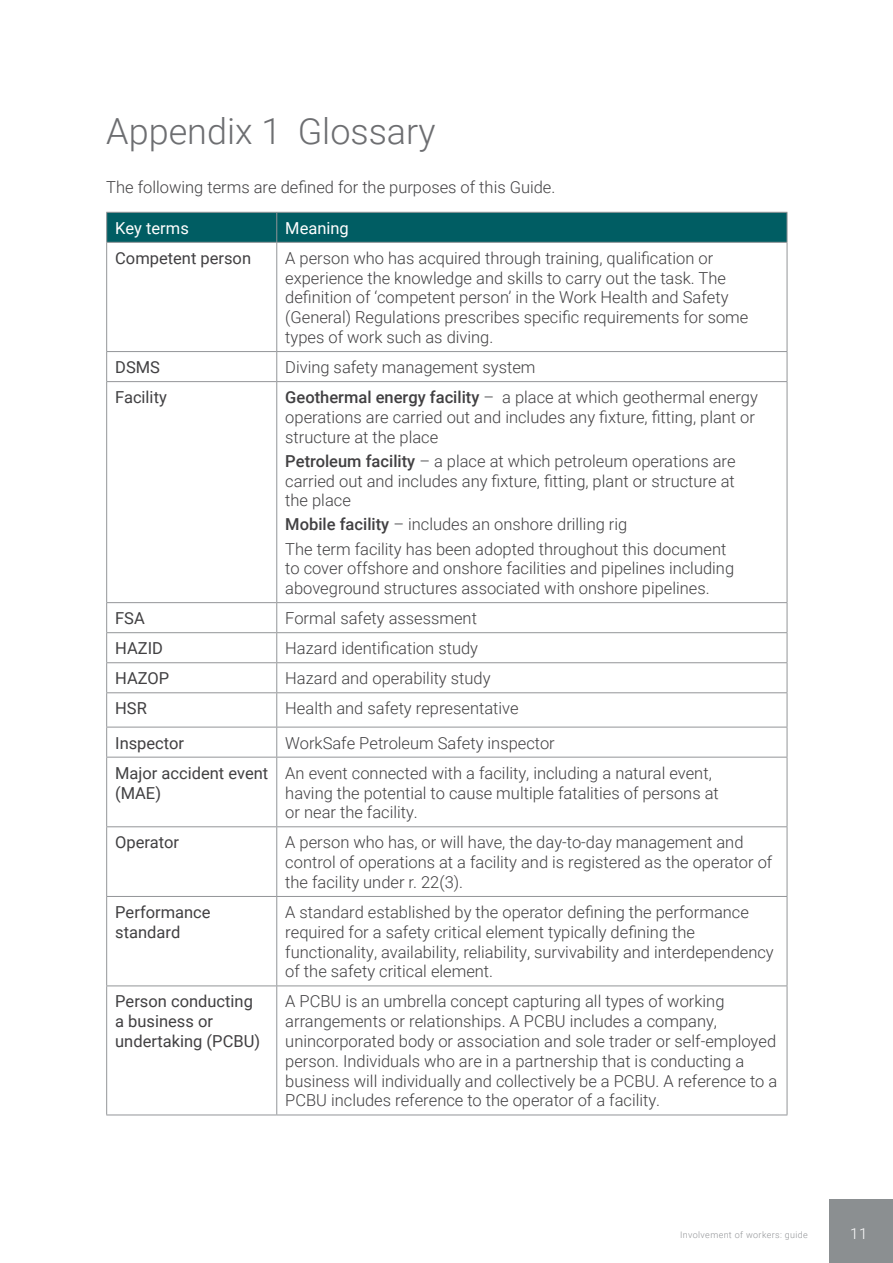
<style>
.page{position:relative;width:893px;height:1263px;background:#fff}
.page>*{position:absolute;margin:0;border:0;box-sizing:border-box;transform-origin:0 0}
.Heading_1{font:300 36px "Roboto";color:#6d6e71}
.Text_no_spacing{font:300 16.5px/19.8px "Roboto";color:#414042}
.Text{font:300 16.5px/19.8px "Roboto";color:#414042}
.Text_no_spacing-2{font:16.5px/19.8px "Roboto";color:#414042}
.Text_no_spacing-3{font:16.5px "Roboto";color:#fff}
.t1{font:300 15px "Roboto";color:#fff}
.t2{font:300 9px "Roboto";letter-spacing:.04em;color:#939598}
.s1{font-weight:500}
</style>
<div class="page">
<div style="left:829px;top:1199px;width:64px;height:64px;background:#8b8f91"></div>
<svg style="left:106px;top:212px;width:682px;height:30px;background:#055f65"></svg>
<hr style="left:106px;top:242px;width:171px;height:1px;background:#939598">
<hr style="left:106px;top:243px;width:1px;height:108px;background:#939598">
<hr style="left:277px;top:242px;width:510px;height:1px;background:#939598">
<hr style="left:276px;top:243px;width:1px;height:108px;background:#939598">
<hr style="left:787px;top:243px;width:1px;height:108px;background:#939598">
<hr style="left:106px;top:351px;width:171px;height:1px;background:#939598">
<svg style="left:106px;top:352px;width:1px;height:29px"></svg>
<hr style="left:277px;top:351px;width:510px;height:1px;background:#939598">
<svg style="left:276px;top:352px;width:1px;height:29px"></svg>
<svg style="left:787px;top:352px;width:1px;height:29px"></svg>
<hr style="left:106px;top:381px;width:171px;height:1px;background:#939598">
<hr style="left:106px;top:382px;width:1px;height:220px;background:#939598">
<hr style="left:277px;top:381px;width:510px;height:1px;background:#939598">
<hr style="left:276px;top:382px;width:1px;height:220px;background:#939598">
<hr style="left:787px;top:382px;width:1px;height:220px;background:#939598">
<hr style="left:106px;top:602px;width:171px;height:1px;background:#939598">
<hr style="left:277px;top:602px;width:510px;height:1px;background:#939598">
<hr style="left:106px;top:632px;width:171px;height:1px;background:#939598">
<hr style="left:277px;top:632px;width:510px;height:1px;background:#939598">
<hr style="left:106px;top:662px;width:171px;height:1px;background:#939598">
<svg style="left:106px;top:603px;width:1px;height:89px"></svg>
<hr style="left:277px;top:662px;width:510px;height:1px;background:#939598">
<svg style="left:276px;top:603px;width:1px;height:89px"></svg>
<svg style="left:787px;top:603px;width:1px;height:89px"></svg>
<hr style="left:106px;top:692px;width:171px;height:1px;background:#939598">
<hr style="left:106px;top:693px;width:1px;height:34px;background:#939598">
<hr style="left:277px;top:692px;width:510px;height:1px;background:#939598">
<hr style="left:276px;top:693px;width:1px;height:34px;background:#939598">
<hr style="left:787px;top:693px;width:1px;height:34px;background:#939598">
<hr style="left:106px;top:727px;width:171px;height:1px;background:#939598">
<hr style="left:106px;top:727px;width:1px;height:30px;background:#939598">
<hr style="left:277px;top:727px;width:510px;height:1px;background:#939598">
<hr style="left:276px;top:727px;width:1px;height:30px;background:#939598">
<hr style="left:787px;top:727px;width:1px;height:30px;background:#939598">
<hr style="left:106px;top:757px;width:171px;height:1px;background:#939598">
<hr style="left:106px;top:757px;width:1px;height:69px;background:#939598">
<hr style="left:277px;top:757px;width:510px;height:1px;background:#939598">
<hr style="left:276px;top:757px;width:1px;height:69px;background:#939598">
<hr style="left:787px;top:757px;width:1px;height:69px;background:#939598">
<hr style="left:106px;top:826px;width:171px;height:1px;background:#939598">
<hr style="left:106px;top:827px;width:1px;height:69px;background:#939598">
<hr style="left:277px;top:826px;width:510px;height:1px;background:#939598">
<hr style="left:276px;top:827px;width:1px;height:69px;background:#939598">
<hr style="left:787px;top:827px;width:1px;height:69px;background:#939598">
<hr style="left:106px;top:896px;width:171px;height:1px;background:#939598">
<hr style="left:106px;top:897px;width:1px;height:88px;background:#939598">
<hr style="left:277px;top:896px;width:510px;height:1px;background:#939598">
<hr style="left:276px;top:897px;width:1px;height:88px;background:#939598">
<hr style="left:787px;top:897px;width:1px;height:88px;background:#939598">
<hr style="left:106px;top:985px;width:171px;height:1px;background:#939598">
<hr style="left:106px;top:986px;width:1px;height:128px;background:#939598">
<hr style="left:277px;top:985px;width:510px;height:1px;background:#939598">
<hr style="left:276px;top:986px;width:1px;height:128px;background:#939598">
<hr style="left:787px;top:986px;width:1px;height:128px;background:#939598">
<hr style="left:106px;top:1114px;width:171px;height:1px;background:#939598">
<hr style="left:277px;top:1114px;width:510px;height:1px;background:#939598">
<h1 class="Heading_1" style="left:106px;top:106px;width:331px">Appendix 1 Glossary</h1>
<p class="Text" style="left:106px;top:177px;width:451px">The following terms are defined for the purposes of this Guide.</p>
<p class="Text_no_spacing-3" style="left:115px;top:216px;width:75px">Key terms</p>
<p class="Text_no_spacing-3" style="left:285px;top:216px;width:65px">Meaning</p>
<p class="Text_no_spacing-2" style="left:115px;top:247px;width:137px">Competent person</p>
<p class="Text_no_spacing" style="left:285px;top:247px;width:465px">A person who has acquired through training, qualification or experience the knowledge and skills to carry out the task. The definition of ‘competent person’ in the Work Health and Safety (General) Regulations prescribes specific requirements for some types of work such as diving.</p>
<p class="Text_no_spacing-2" style="left:115px;top:357px;width:46px">DSMS</p>
<p class="Text_no_spacing" style="left:285px;top:357px;width:252px">Diving safety management system</p>
<p class="Text_no_spacing-2" style="left:115px;top:387px;width:53px">Facility</p>
<p class="Text_no_spacing" style="left:285px;top:387px;width:474px"><span class="s1">Geothermal energy facility</span> – a place at which geothermal energy operations are carried out and includes any fixture, fitting, plant or structure at the place</p>
<p class="Text_no_spacing" style="left:285px;top:450px;width:452px;text-align:justify"><span class="s1">Petroleum facility</span> – a place at which petroleum operations are carried out and includes any fixture, fitting, plant or structure at the place</p>
<p class="Text_no_spacing" style="left:285px;top:514px;width:343px"><span class="s1">Mobile facility</span> – includes an onshore drilling rig</p>
<p class="Text_no_spacing" style="left:285px;top:538px;width:450px">The term facility has been adopted throughout this document to cover offshore and onshore facilities and pipelines including aboveground structures associated with onshore pipelines.</p>
<p class="Text_no_spacing-2" style="left:115px;top:608px;width:31px">FSA</p>
<p class="Text_no_spacing" style="left:285px;top:608px;width:193px">Formal safety assessment</p>
<p class="Text_no_spacing-2" style="left:115px;top:638px;width:49px">HAZID</p>
<p class="Text_no_spacing" style="left:285px;top:638px;width:194px">Hazard identification study</p>
<p class="Text_no_spacing-2" style="left:115px;top:668px;width:56px">HAZOP</p>
<p class="Text_no_spacing" style="left:285px;top:668px;width:207px">Hazard and operability study</p>
<p class="Text_no_spacing-2" style="left:115px;top:698px;width:33px">HSR</p>
<p class="Text_no_spacing" style="left:285px;top:698px;width:235px">Health and safety representative</p>
<p class="Text_no_spacing-2" style="left:115px;top:732px;width:70px">Inspector</p>
<p class="Text_no_spacing" style="left:285px;top:732px;width:271px">WorkSafe Petroleum Safety inspector</p>
<p class="Text_no_spacing-2" style="left:115px;top:762px;width:155px">Major accident event (MAE)</p>
<p class="Text_no_spacing" style="left:285px;top:762px;width:435px">An event connected with a facility, including a natural event, having the potential to cause multiple fatalities of persons at or near the facility.</p>
<p class="Text_no_spacing-2" style="left:115px;top:832px;width:65px">Operator</p>
<p class="Text" style="left:285px;top:832px;width:489px">A person who has, or will have, the day-to-day management and control of operations at a facility and is registered as the operator of the facility under r. 22(3).</p>
<p class="Text_no_spacing-2" style="left:115px;top:902px;width:97px">Performance standard</p>
<p class="Text_no_spacing" style="left:285px;top:902px;width:490px">A standard established by the operator defining the performance required for a safety critical element typically defining the functionality, availability, reliability, survivability and interdependency of the safety critical element.</p>
<p class="Text_no_spacing-2" style="left:115px;top:991px;width:146px">Person conducting a business or undertaking (PCBU)</p>
<p class="Text_no_spacing" style="left:285px;top:991px;width:494px">A PCBU is an umbrella concept capturing all types of working arrangements or relationships. A PCBU includes a company, unincorporated body or association and sole trader or self-employed person. Individuals who are in a partnership that is conducting a business will individually and collectively be a PCBU. A reference to a PCBU includes reference to the operator of a facility.</p>
<p class="t2" style="left:680px;top:1229px;width:129px">Involvement of workers: guide</p>
<p class="t1" style="left:850px;top:1223px;width:19px">11</p>
</div>
